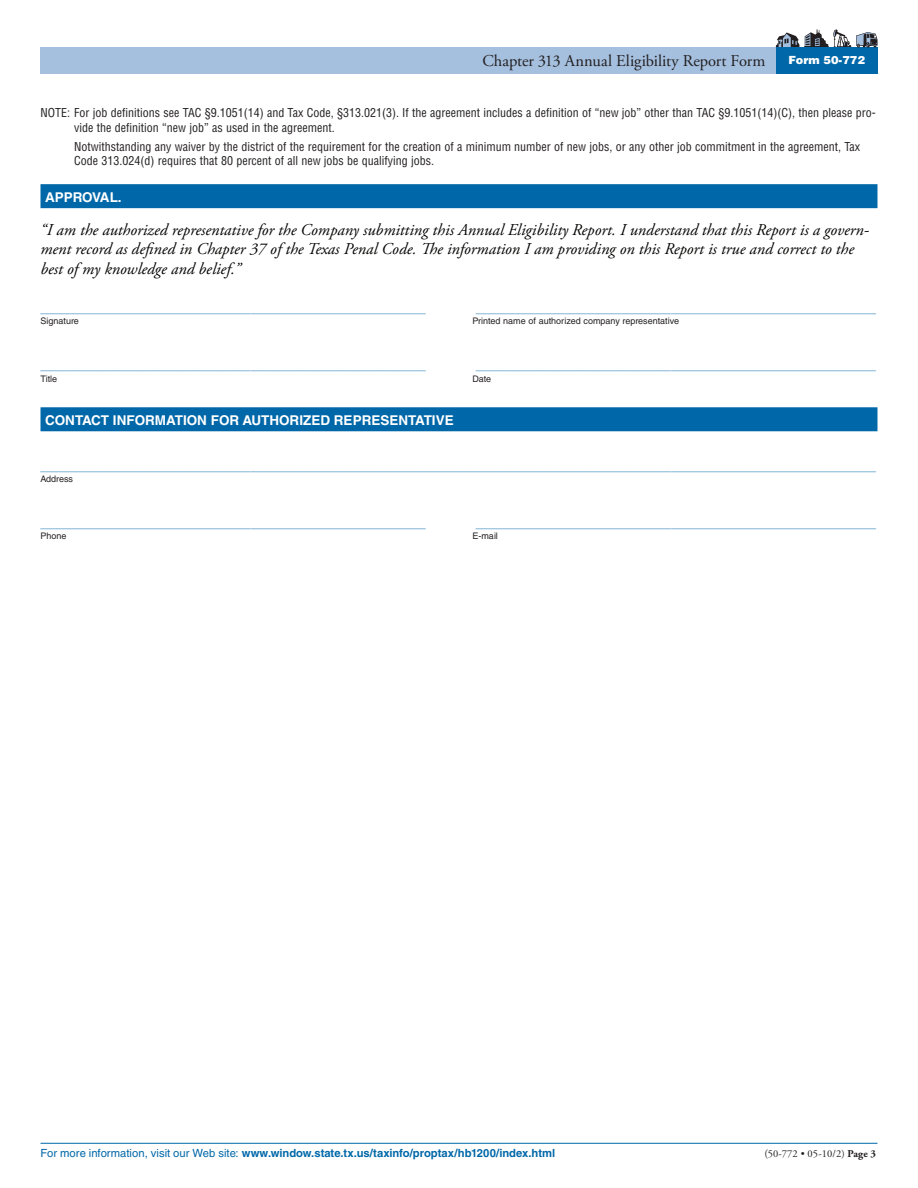
<style>
.page{position:relative;width:918px;height:1188px;background:#fff}
.page>*{position:absolute;margin:0;border:0;box-sizing:border-box;transform-origin:0 0}
.t1{font:italic 16.5px/19.5px "Adobe Garamond Pro";color:#040503}
.p2_Top_Bar_Title{font:16.5px "Adobe Garamond Pro";color:#231f20}
.Bar_Line_Title{font:700 13.5px "Helvetica LT Std";color:#fff}
.Body{font:condensed 12px/14.4px "Helvetica LT Std";color:#231f20}
.t2{font:700 11.25px "Helvetica LT Std";letter-spacing:-.005em;color:#0068a9}
.Property_Tax_Header{font:900 11.25px "Helvetica LT Std";color:#fff}
.t3{font:10.5px "Adobe Garamond Pro";letter-spacing:.01em;color:#231f20}
.Underline{font:9px "Helvetica LT Std";color:#0068a9}
.Text_below_line{font:9px "Helvetica LT Std";color:#231f20}
.s1{font-weight:400}
.s2{font-size:11.25px}
.s3{font-weight:700}
</style>
<div class="page">
<div style="left:40px;top:47px;width:736px;height:27px;background:#a5c0df"></div>
<div style="left:776px;top:47px;width:102px;height:27px;background:#0068a9"></div>
<svg style="left:776px;top:29px;width:102px;height:19px"></svg>
<hr style="left:40px;top:1143px;width:838px;height:1px;background:#0068a9">
<div style="left:40px;top:184px;width:838px;height:24px;background:#0068a9"></div>
<div style="left:40px;top:407px;width:838px;height:24px;background:#0068a9"></div>
<p class="p2_Top_Bar_Title" style="left:482px;top:51px;width:284px">Chapter 313 Annual Eligibility Report Form</p>
<p class="Property_Tax_Header" style="left:788px;top:53px;width:78px">Form 50-772</p>
<p class="Body" style="left:74px;top:106px;width:803px;text-indent:-34px">NOTE: For job definitions see TAC §9.1051(14) and Tax Code, §313.021(3). If the agreement includes a definition of “new job” other than TAC §9.1051(14)(C), then please pro&shy;vide the definition “new job” as used in the agreement.</p>
<p class="Body" style="left:74px;top:139px;width:788px">Notwithstanding any waiver by the district of the requirement for the creation of a minimum number of new jobs, or any other job commitment in the agreement, Tax<br>Code 313.024(d) requires that 80 percent of all new jobs be qualifying jobs.</p>
<p class="Bar_Line_Title" style="left:45px;top:189px;width:78px">APPROVAL.</p>
<p class="t1" style="left:40px;top:220px;width:830px">“I am the authorized representative for the Company submitting this Annual Eligibility Report. I understand that this Report is a govern&shy;ment record as defined in Chapter 37 of the Texas Penal Code. The information I am providing on this Report is true and correct to the best of my knowledge and belief.”</p>
<p class="Underline" style="left:40px;top:304px;width:387px">_____________________________________________________________________________</p>
<p class="Underline" style="left:476px;top:304px;width:402px">________________________________________________________________________________</p>
<p class="Text_below_line" style="left:40px;top:316px;width:40px">Signature</p>
<p class="Text_below_line" style="left:472px;top:316px;width:208px">Printed name of authorized company representative</p>
<p class="Underline" style="left:40px;top:362px;width:387px">_____________________________________________________________________________</p>
<p class="Underline" style="left:476px;top:362px;width:402px">________________________________________________________________________________</p>
<p class="Text_below_line" style="left:40px;top:373px;width:18px">Title</p>
<p class="Text_below_line" style="left:472px;top:373px;width:20px">Date</p>
<p class="Bar_Line_Title" style="left:45px;top:412px;width:410px">CONTACT INFORMATION FOR AUTHORIZED REPRESENTATIVE</p>
<p class="Underline" style="left:40px;top:462px;width:837px">_______________________________________________________________________________________________________________________________________________________________________</p>
<p class="Text_below_line" style="left:40px;top:474px;width:34px">Address</p>
<p class="Underline" style="left:40px;top:520px;width:387px">_____________________________________________________________________________</p>
<p class="Underline" style="left:476px;top:520px;width:402px">________________________________________________________________________________</p>
<p class="Text_below_line" style="left:40px;top:531px;width:28px">Phone</p>
<p class="Text_below_line" style="left:472px;top:531px;width:27px">E-mail</p>
<p class="t2" style="left:40px;top:1146px;width:516px"><span class="s1">For more information, visit our Web site:</span> www.window.state.tx.us/taxinfo/proptax/hb1200/index.html</p>
<p class="t3" style="left:764px;top:1148px;width:113px"><span class="s2">(</span>50-772 • 05-10/2) <span class="s3">Page 3</span></p>
</div>
